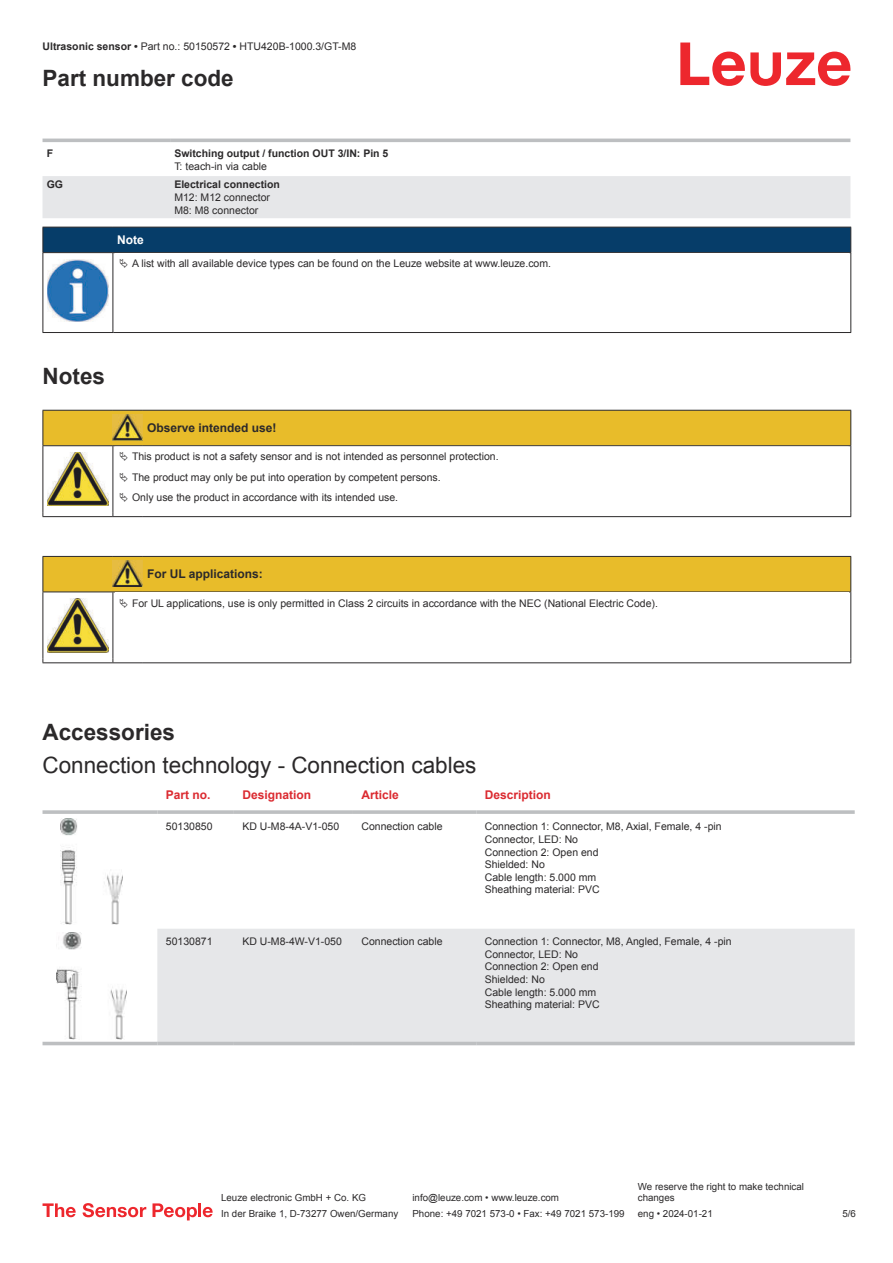
<style>
.page{position:relative;width:893px;height:1263px;background:#fff}
.page>*{position:absolute;margin:0;border:0;box-sizing:border-box;transform-origin:0 0}
.t1{font:22.5px "Arial";color:#2b292a}
.t2{font:700 22.5px "Arial";color:#2b292a}
.t3{font:700 12px "Arial";color:#2b292a}
.t4{font:700 12px "Arial";color:#db2a30}
.t5{font:700 12px "Arial";color:#fff}
.t6{font:10.5px/12.6px "Arial";color:#2b292a}
.t7{font:700 10.5px "Arial";color:#2b292a}
.t8{font:9.75px/11.7px "Arial";color:#2b292a}
.s1{font-weight:700}
</style>
<div class="page">
<svg style="left:680px;top:43px;width:170px;height:43px"></svg>
<svg style="left:43px;top:138px;width:807px;height:1px"></svg>
<div style="left:43px;top:176px;width:807px;height:42px;background:#e6e7e9"></div>
<hr style="left:43px;top:139px;width:127px;height:3px;background:#bdbfc1">
<hr style="left:170px;top:139px;width:680px;height:3px;background:#bdbfc1">
<svg style="left:43px;top:924px;width:812px;height:122px"></svg>
<div style="left:157px;top:929px;width:698px;height:113px;background:#e6e7e9"></div>
<svg style="left:43px;top:810px;width:114px;height:4px"></svg>
<svg style="left:157px;top:810px;width:77px;height:4px"></svg>
<svg style="left:234px;top:810px;width:119px;height:4px"></svg>
<svg style="left:353px;top:810px;width:123px;height:4px"></svg>
<svg style="left:476px;top:810px;width:379px;height:4px;background:#c3c5c7"></svg>
<hr style="left:43px;top:1042px;width:114px;height:3px;background:#bdbfc1">
<hr style="left:157px;top:1042px;width:77px;height:3px;background:#bdbfc1">
<hr style="left:234px;top:1042px;width:119px;height:3px;background:#bdbfc1">
<hr style="left:353px;top:1042px;width:123px;height:3px;background:#bdbfc1">
<hr style="left:476px;top:1042px;width:379px;height:3px;background:#bdbfc1">
<img style="left:60px;top:818px;width:63px;height:106px">
<img style="left:56px;top:933px;width:70px;height:106px">
<svg style="left:43px;top:1203px;width:33px;height:14px"></svg>
<svg style="left:83px;top:1203px;width:63px;height:14px"></svg>
<svg style="left:153px;top:1203px;width:44px;height:17px"></svg>
<hr style="left:198px;top:1203px;width:3px;height:14px;background:#ed272d">
<svg style="left:203px;top:1207px;width:10px;height:10px"></svg>
<div style="left:43px;top:227px;width:808px;height:26px;background:#063d69"></div>
<hr style="left:113px;top:252px;width:738px;height:1px;background:#2b292a">
<hr style="left:43px;top:253px;width:1px;height:75px;background:#2b292a">
<hr style="left:113px;top:253px;width:1px;height:75px;background:#2b292a">
<hr style="left:850px;top:253px;width:1px;height:75px;background:#2b292a">
<hr style="left:43px;top:332px;width:70px;height:1px;background:#2b292a">
<hr style="left:113px;top:332px;width:738px;height:1px;background:#2b292a">
<img style="left:47px;top:259px;width:61px;height:63px">
<hr style="left:43px;top:516px;width:70px;height:1px;background:#2b292a">
<hr style="left:113px;top:516px;width:30px;height:1px;background:#2b292a">
<hr style="left:143px;top:516px;width:708px;height:1px;background:#2b292a">
<div style="left:44px;top:557px;width:806px;height:34px;background:#e8bc2a"></div>
<hr style="left:43px;top:556px;width:70px;height:1px;background:#2b292a">
<hr style="left:43px;top:557px;width:1px;height:34px;background:#2b292a">
<hr style="left:43px;top:591px;width:70px;height:1px;background:#2b292a">
<hr style="left:113px;top:556px;width:30px;height:1px;background:#2b292a">
<hr style="left:113px;top:591px;width:30px;height:1px;background:#2b292a">
<hr style="left:143px;top:556px;width:708px;height:1px;background:#2b292a">
<hr style="left:850px;top:557px;width:1px;height:34px;background:#2b292a">
<hr style="left:143px;top:591px;width:708px;height:1px;background:#2b292a">
<hr style="left:43px;top:592px;width:1px;height:66px;background:#2b292a">
<hr style="left:113px;top:592px;width:1px;height:66px;background:#2b292a">
<hr style="left:850px;top:592px;width:1px;height:66px;background:#2b292a">
<hr style="left:43px;top:662px;width:70px;height:1px;background:#2b292a">
<hr style="left:113px;top:662px;width:30px;height:1px;background:#2b292a">
<hr style="left:143px;top:662px;width:708px;height:1px;background:#2b292a">
<img style="left:113px;top:561px;width:30px;height:26px">
<img style="left:47px;top:598px;width:61px;height:54px">
<svg style="left:43px;top:410px;width:808px;height:106px"></svg>
<p class="t6" style="left:43px;top:41px;width:315px"><span class="s1">Ultrasonic sensor •</span> Part no.: 50150572 <span class="s1">•</span> HTU420B-1000.3/GT-M8</p>
<h1 class="t2" style="left:43px;top:70px;width:193px">Part number code</h1>
<p class="t7" style="left:47px;top:149px;width:8px">F</p>
<p class="t7" style="left:174px;top:149px;width:216px">Switching output / function OUT 3/IN: Pin 5</p>
<p class="t6" style="left:174px;top:161px;width:94px">T: teach-in via cable</p>
<p class="t7" style="left:47px;top:181px;width:18px">GG</p>
<p class="t7" style="left:174px;top:181px;width:107px">Electrical connection</p>
<p class="t6" style="left:174px;top:192px;width:97px">M12: M12 connector<br>M8: M8 connector</p>
<p class="t5" style="left:117px;top:235px;width:28px">Note</p>
<p class="t6" style="left:132px;top:258px;width:421px">A list with all available device types can be found on the Leuze website at www.leuze.com.</p>
<h1 class="t2" style="left:43px;top:367px;width:64px">Notes</h1>
<p class="t3" style="left:147px;top:423px;width:131px">Observe intended use!</p>
<p class="t6" style="left:132px;top:448px;width:368px;line-height:20.2px">This product is not a safety sensor and is not intended as personnel protection.<br>The product may only be put into operation by competent persons.<br>Only use the product in accordance with its intended use.</p>
<p class="t3" style="left:147px;top:570px;width:117px">For UL applications:</p>
<p class="t6" style="left:132px;top:598px;width:527px">For UL applications, use is only permitted in Class 2 circuits in accordance with the NEC (National Electric Code).</p>
<h1 class="t2" style="left:43px;top:723px;width:134px">Accessories</h1>
<h1 class="t1" style="left:43px;top:757px;width:435px">Connection technology - Connection cables</h1>
<p class="t4" style="left:166px;top:791px;width:46px">Part no.</p>
<p class="t4" style="left:242px;top:791px;width:70px">Designation</p>
<p class="t4" style="left:361px;top:791px;width:39px">Article</p>
<p class="t4" style="left:485px;top:791px;width:68px">Description</p>
<p class="t6" style="left:166px;top:821px;width:48px">50130850</p>
<p class="t6" style="left:242px;top:821px;width:98px">KD U-M8-4A-V1-050</p>
<p class="t6" style="left:361px;top:821px;width:83px">Connection cable</p>
<p class="t6" style="left:485px;top:821px;width:238px">Connection 1: Connector, M8, Axial, Female, 4 -pin<br>Connector, LED: No<br>Connection 2: Open end<br>Shielded: No<br>Cable length: 5.000 mm<br>Sheathing material: PVC</p>
<p class="t6" style="left:166px;top:936px;width:48px">50130871</p>
<p class="t6" style="left:242px;top:936px;width:101px">KD U-M8-4W-V1-050</p>
<p class="t6" style="left:361px;top:936px;width:83px">Connection cable</p>
<p class="t6" style="left:485px;top:936px;width:248px">Connection 1: Connector, M8, Angled, Female, 4 -pin<br>Connector, LED: No<br>Connection 2: Open end<br>Shielded: No<br>Cable length: 5.000 mm<br>Sheathing material: PVC</p>
<p class="t8" style="left:221px;top:1193px;width:146px">Leuze electronic GmbH + Co. KG</p>
<p class="t8" style="left:412px;top:1193px;width:148px">info@leuze.com • www.leuze.com</p>
<p class="t8" style="left:638px;top:1181px;width:168px">We reserve the right to make technical changes</p>
<p class="t8" style="left:221px;top:1209px;width:179px">In der Braike 1, D-73277 Owen/Germany</p>
<p class="t8" style="left:412px;top:1209px;width:214px">Phone: +49 7021 573-0 • Fax: +49 7021 573-199</p>
<p class="t8" style="left:638px;top:1209px;width:76px">eng • 2024-01-21</p>
<p class="t8" style="left:842px;top:1209px;width:15px">5 /6</p>
</div>
